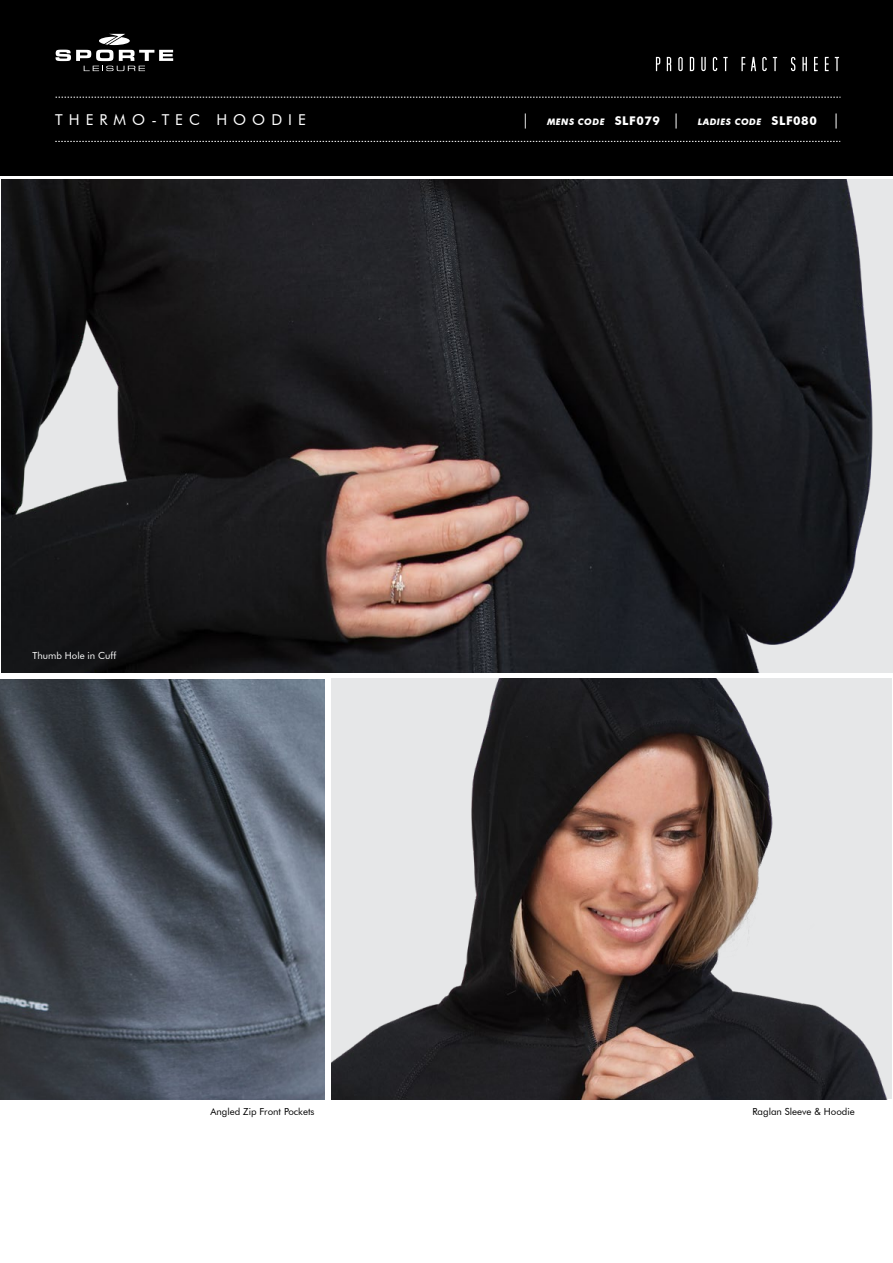
<style>
.page{position:relative;width:893px;height:1263px;background:#fff}
.page>*{position:absolute;margin:0;border:0;box-sizing:border-box;transform-origin:0 0}
.t1{font:15px "Futura BT";letter-spacing:.4em;color:#fff}
.t2{font:9.75px "Futura BT";color:#000}
.t3{font:9.75px "Futura BT";color:#fff}
.t4{font:italic 700 9px "Futura BT";letter-spacing:.05em;color:#fff}
.s1{font-weight:400;font-style:normal;font-size:15px}
.s2{font-style:normal;font-size:12px}
</style>
<div class="page">
<div style="left:0;top:0;width:893px;height:175px;background:#000"></div>
<svg style="left:56px;top:34px;width:117px;height:37px"></svg>
<svg style="left:656px;top:57px;width:183px;height:14px"></svg>
<svg style="left:56px;top:97px;width:784px;height:1px"></svg>
<svg style="left:55px;top:141px;width:785px;height:1px"></svg>
<img style="left:1px;top:180px;width:892px;height:493px">
<img style="left:0;top:679px;width:324px;height:420px">
<img style="left:332px;top:678px;width:560px;height:421px">
<h1 class="t1" style="left:55px;top:111px;width:252px">THERMO-TEC HOODIE</h1>
<p class="t4" style="left:522px;top:116px;width:320px"><span class="s1">|</span> MENS CODE <span class="s2">SLF079</span> <span class="s1">|</span> LADIES CODE <span class="s2">SLF080</span> <span class="s1">|</span></p>
<p class="t3" style="left:32px;top:650px;width:85px">Thumb Hole in Cuff</p>
<p class="t2" style="left:210px;top:1106px;width:106px">Angled Zip Front Pockets</p>
<p class="t2" style="left:752px;top:1106px;width:104px">Raglan Sleeve &amp; Hoodie</p>
</div>
